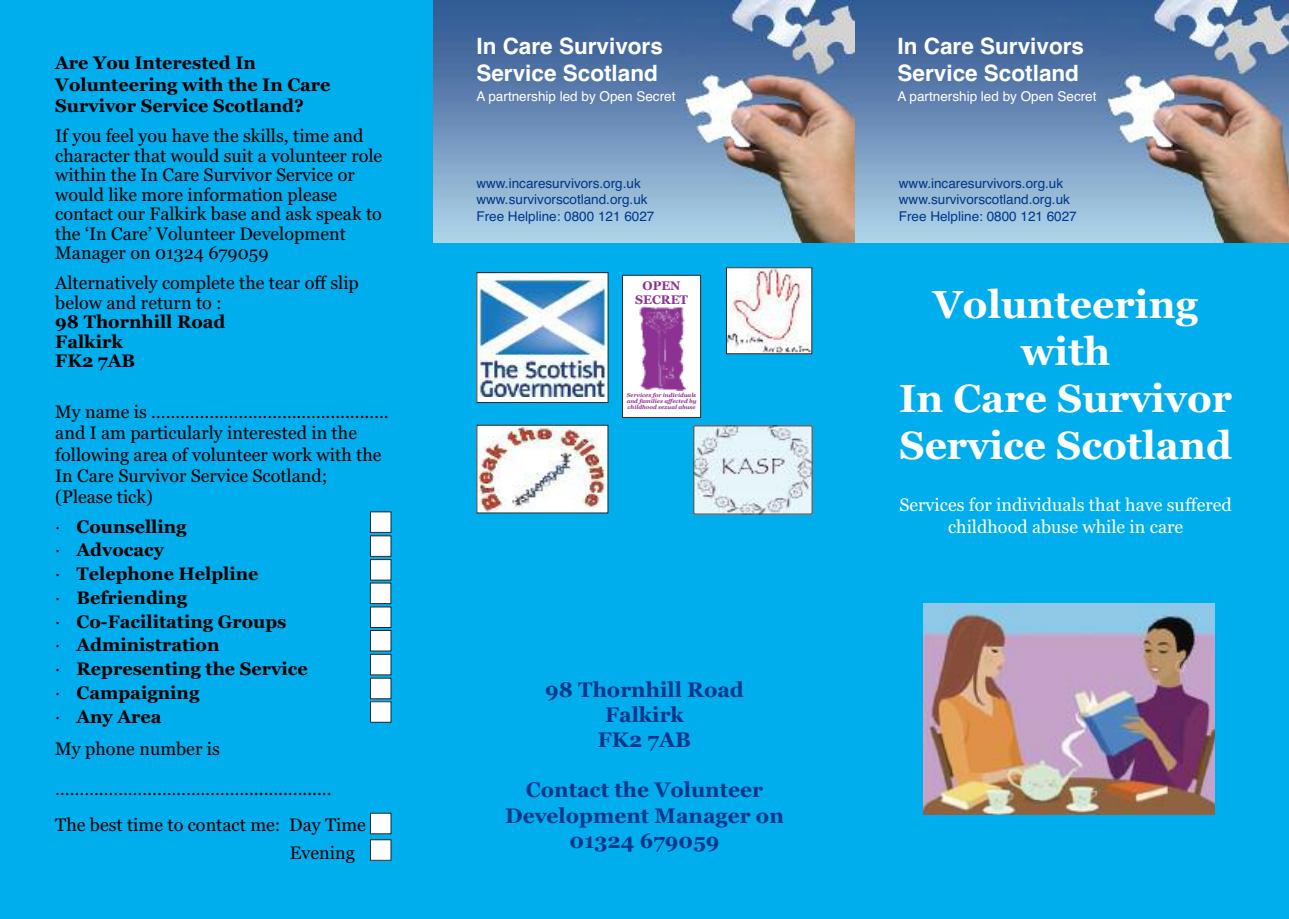
<style>
.page{position:relative;width:1289px;height:919px;background:#fff}
.page>*{position:absolute;margin:0;border:0;box-sizing:border-box;transform-origin:0 0}
.t1{font:700 39px/46.8px "Georgia";color:#fff;text-align:center}
.t2{font:700 22.5px/27px "Helvetica";color:#fff}
.t3{font:700 21px/25.2px "Georgia";color:#00368a;text-align:center}
.t4{font:18px/19.5px "Georgia";color:#000}
.t5{font:700 18px/23.7px "Georgia";color:#000}
.t6{font:18px/21.6px "Georgia";color:#fff;text-align:center}
.t7{font:13.5px/16.2px "Helvetica";color:#00368a}
.t8{font:13.5px "Helvetica";color:#fff}
.t9{font:700 12.3px/13.5px "Georgia";color:#8d3092;text-align:center}
.t10{font:italic 700 5.55px/6.1px "Georgia";color:#8d3092;text-align:justify}
.s1{font-weight:400}
</style>
<div class="page">
<div style="left:0;top:0;width:1287px;height:918px;background:#00aded"></div>
<img style="left:433px;top:0;width:855px;height:242px">
<div style="left:622px;top:275px;width:78px;height:142px;background:#fff"></div>
<img style="left:639px;top:306px;width:46px;height:84px">
<div style="left:622px;top:275px;width:79px;height:143px;border:1px solid #272627"></div>
<svg style="left:478px;top:274px;width:128px;height:127px;fill:#fff"></svg>
<img style="left:480px;top:279px;width:125px;height:117px">
<div style="left:476px;top:272px;width:132px;height:131px;border:1px solid #272627"></div>
<img style="left:695px;top:427px;width:115px;height:85px">
<img style="left:728px;top:269px;width:82px;height:83px">
<div style="left:726px;top:267px;width:86px;height:87px;border:1px solid #272627"></div>
<img style="left:478px;top:427px;width:128px;height:84px">
<div style="left:476px;top:425px;width:132px;height:88px;border:1px solid #272627"></div>
<img style="left:923px;top:603px;width:291px;height:211px">
<div style="left:370px;top:512px;width:21px;height:20px;background:#fff"></div>
<div style="left:370px;top:536px;width:21px;height:20px;background:#fff"></div>
<div style="left:370px;top:559px;width:21px;height:21px;background:#fff"></div>
<div style="left:370px;top:559px;width:21px;height:21px;border:1px solid #272627"></div>
<div style="left:370px;top:583px;width:21px;height:20px;background:#fff"></div>
<div style="left:370px;top:582px;width:21px;height:22px;border:1px solid #272627"></div>
<div style="left:370px;top:607px;width:21px;height:20px;background:#fff"></div>
<div style="left:370px;top:630px;width:21px;height:21px;background:#fff"></div>
<div style="left:370px;top:630px;width:21px;height:21px;border:1px solid #272627"></div>
<div style="left:370px;top:654px;width:21px;height:20px;background:#fff"></div>
<div style="left:370px;top:654px;width:21px;height:21px;border:1px solid #272627"></div>
<div style="left:370px;top:678px;width:21px;height:20px;background:#fff"></div>
<div style="left:370px;top:677px;width:21px;height:22px;border:1px solid #272627"></div>
<div style="left:370px;top:701px;width:21px;height:21px;background:#fff"></div>
<div style="left:370px;top:701px;width:21px;height:21px;border:1px solid #272627"></div>
<div style="left:370px;top:813px;width:21px;height:20px;background:#fff"></div>
<div style="left:370px;top:812px;width:21px;height:22px;border:1px solid #272627"></div>
<div style="left:370px;top:839px;width:21px;height:21px;background:#fff"></div>
<div style="left:370px;top:839px;width:21px;height:21px;border:1px solid #272627"></div>
<p class="t5" style="left:55px;top:52px;width:277px;line-height:21.6px">Are You Interested In<br>Volunteering with the In Care<br>Survivor Service Scotland?</p>
<p class="t4" style="left:55px;top:126px;width:328px">If you feel you have the skills, time and character that would suit a volunteer role within the In Care Survivor Service or would like more information please contact our Falkirk base and ask speak to the ‘In Care’ Volunteer Development Manager on 01324 679059</p>
<p class="t4" style="left:55px;top:273px;width:305px">Alternatively complete the tear off slip below and return to :</p>
<p class="t5" style="left:55px;top:312px;width:172px;line-height:19.5px">98 Thornhill Road<br>Falkirk<br>FK2 7AB</p>
<p class="t4" style="left:55px;top:402px;width:335px;line-height:21px">My name is ……………………………….........…. and I am particularly interested in the following area of volunteer work with the In Care Survivor Service Scotland; (Please tick)</p>
<p class="t5" style="left:55px;top:514px;width:254px"><span class="s1">·</span> Counselling<br><span class="s1">·</span> Advocacy<br><span class="s1">·</span> Telephone Helpline<br><span class="s1">·</span> Befriending<br><span class="s1">·</span> Co-Facilitating Groups<br><span class="s1">·</span> Administration<br><span class="s1">·</span> Representing the Service <span class="s1">·</span> Campaigning<br><span class="s1">·</span> Any Area</p>
<p class="t4" style="left:55px;top:739px;width:166px">My phone number is</p>
<p class="t4" style="left:55px;top:771px;width:312px;line-height:35px">…………………………………..................<br>The best time to contact me: Day Time</p>
<p class="t4" style="left:290px;top:843px;width:67px">Evening</p>
<p class="t2" style="left:476px;top:33px;width:188px">In Care Survivors<br>Service Scotland</p>
<p class="t8" style="left:476px;top:89px;width:200px">A partnership led by Open Secret</p>
<p class="t2" style="left:897px;top:33px;width:188px">In Care Survivors<br>Service Scotland</p>
<p class="t8" style="left:897px;top:89px;width:200px">A partnership led by Open Secret</p>
<p class="t7" style="left:476px;top:175px;width:179px">www.incaresurvivors.org.uk www.survivorscotland.org.uk<br>Free Helpline: 0800 121 6027</p>
<p class="t7" style="left:898px;top:175px;width:179px">www.incaresurvivors.org.uk www.survivorscotland.org.uk<br>Free Helpline: 0800 121 6027</p>
<p class="t9" style="left:635px;top:279px;width:54px">OPEN<br>SECRET</p>
<p class="t10" style="left:626px;top:392px;width:71px">Services for individuals and families affected by childhood sexual abuse</p>
<p class="t3" style="left:545px;top:676px;width:200px">98 Thornhill Road<br>Falkirk<br>FK2 7AB</p>
<p class="t3" style="left:505px;top:777px;width:280px">Contact the Volunteer<br>Development Manager on<br>01324 679059</p>
<h1 class="t1" style="left:899px;top:281px;width:334px">Volunteering with<br>In Care Survivor<br>Service Scotland</h1>
<p class="t6" style="left:899px;top:494px;width:334px">Services for individuals that have suffered childhood abuse while in care</p>
</div>
